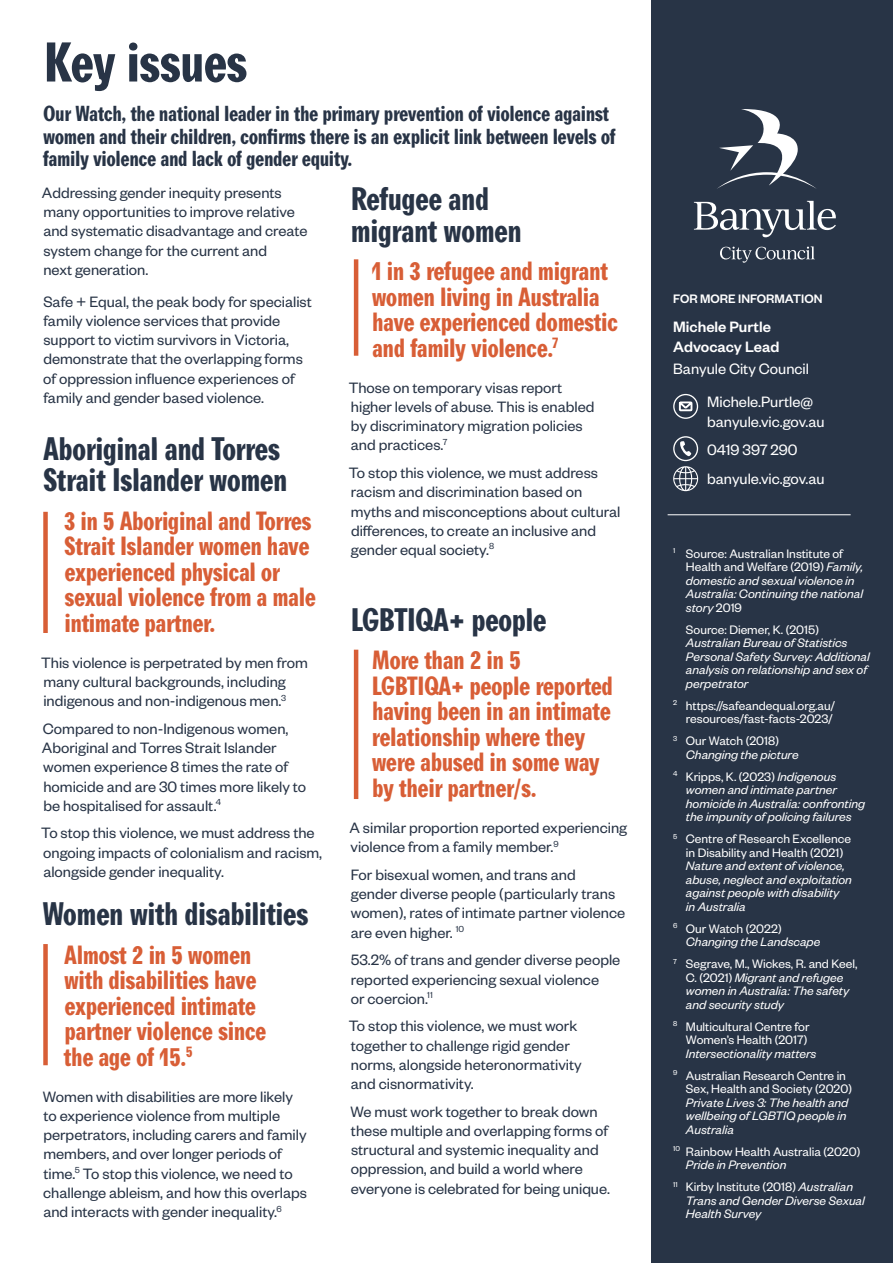
<style>
.page{position:relative;width:893px;height:1263px;background:#fff}
.page>*{position:absolute;margin:0;border:0;box-sizing:border-box;transform-origin:0 0}
.t1{font:54px "Agipo Bold Cond";letter-spacing:-.02em;color:#283446}
.t2{font:31.5px/31.5px "Agipo Bold Cond";letter-spacing:-.02em;color:#283446}
.t3{font:25.5px/25.5px "Agipo Bold Cond";letter-spacing:-.02em;color:#d85e36}
.t4{font:21px/22.5px "Agipo Bold Cond";letter-spacing:-.02em;color:#283446}
.t5{font:16.5px/19.2px "Founders Grotesk";color:#283446}
.t6{font:16.5px/19.8px "Founders Grotesk";color:#fff}
.t7{font:500 16.5px/19.8px "Founders Grotesk";color:#fff}
.t8{font:italic 13.5px/13.5px "Founders Grotesk";color:#fff}
.t9{font:13.5px/13.5px "Founders Grotesk";color:#fff}
.t10{font:500 13.5px "Founders Grotesk";color:#fff}
.s1{font-style:normal}
.s2{font-style:italic}
</style>
<div class="page">
<div style="left:651px;top:0;width:242px;height:1263px;background:#283446"></div>
<svg style="left:694px;top:201px;width:142px;height:36px"></svg>
<svg style="left:720px;top:246px;width:95px;height:17px"></svg>
<svg style="left:717px;top:109px;width:99px;height:80px"></svg>
<div style="left:673px;top:394px;width:25px;height:25px;border:1px solid #fff;border-radius:50%"></div>
<svg style="left:679px;top:402px;width:13px;height:9px"></svg>
<svg style="left:680px;top:441px;width:11px;height:15px"></svg>
<div style="left:673px;top:436px;width:25px;height:25px;border:1px solid #fff;border-radius:50%"></div>
<svg style="left:673px;top:466px;width:25px;height:25px"></svg>
<hr style="left:668px;top:514px;width:183px;height:1px;background:#fff">
<div style="left:43px;top:512px;width:5px;height:121px;background:#d85e36"></div>
<div style="left:43px;top:944px;width:5px;height:121px;background:#d85e36"></div>
<hr style="left:354px;top:650px;width:4px;height:149px;background:#d85e36">
<hr style="left:354px;top:259px;width:4px;height:97px;background:#d85e36">
<p class="t1" style="left:44px;top:20px;width:206px">Key issues</p>
<p class="t4" style="left:43px;top:101px;width:575px">Our Watch, the national leader in the primary prevention of violence against women and their children, confirms there is an explicit link between levels of family violence and lack of gender equity.</p>
<p class="t5" style="left:42px;top:182px;width:267px">Addressing gender inequity presents many opportunities to improve relative and systematic disadvantage and create system change for the current and<br>next generation.</p>
<p class="t5" style="left:43px;top:291px;width:270px">Safe + Equal, the peak body for specialist family violence services that provide support to victim survivors in Victoria, demonstrate that the overlapping forms of oppression influence experiences of family and gender based violence.</p>
<p class="t2" style="left:43px;top:430px;width:246px">Aboriginal and Torres<br>Strait Islander women</p>
<p class="t3" style="left:64px;top:506px;width:254px">3 in 5 Aboriginal and Torres<br>Strait Islander women have experienced physical or sexual violence from a male intimate partner.</p>
<p class="t5" style="left:41px;top:652px;width:268px">This violence is perpetrated by men from many cultural backgrounds, including indigenous and non-indigenous men.<sup>3</sup></p>
<p class="t5" style="left:42px;top:718px;width:266px">Compared to non-Indigenous women, Aboriginal and Torres Strait Islander women experience 8 times the rate of homicide and are 30 times more likely to be hospitalised for assault.<sup>4</sup></p>
<p class="t5" style="left:41px;top:823px;width:283px">To stop this violence, we must address the ongoing impacts of colonialism and racism, alongside gender inequality.</p>
<p class="t2" style="left:42px;top:896px;width:268px">Women with disabilities</p>
<p class="t3" style="left:64px;top:940px;width:204px">Almost 2 in 5 women with disabilities have experienced intimate partner violence since the age of 15.<sup>5</sup></p>
<p class="t5" style="left:43px;top:1086px;width:266px">Women with disabilities are more likely to experience violence from multiple perpetrators, including carers and family members, and over longer periods of time.<sup>5</sup> To stop this violence, we need to challenge ableism, and how this overlaps and interacts with gender inequality.<sup>6</sup></p>
<p class="t2" style="left:351px;top:181px;width:173px">Refugee and migrant women</p>
<p class="t3" style="left:371px;top:256px;width:248px">1 in 3 refugee and migrant women living in Australia have experienced domestic and family violence.<sup>7</sup></p>
<p class="t5" style="left:349px;top:377px;width:247px">Those on temporary visas report higher levels of abuse. This is enabled by discriminatory migration policies and practices.<sup>7</sup></p>
<p class="t5" style="left:349px;top:462px;width:273px">To stop this violence, we must address racism and discrimination based on myths and misconceptions about cultural differences, to create an inclusive and gender equal society.<sup>8</sup></p>
<p class="t2" style="left:351px;top:602px;width:197px">LGBTIQA+ people</p>
<p class="t3" style="left:372px;top:645px;width:243px">More than 2 in 5<br>LGBTIQA+ people reported having been in an intimate relationship where they were abused in some way by their partner/s.</p>
<p class="t5" style="left:350px;top:817px;width:279px">A similar proportion reported experiencing violence from a family member.<sup>9</sup></p>
<p class="t5" style="left:351px;top:864px;width:276px">For bisexual women, and trans and gender diverse people (particularly trans women), rates of intimate partner violence are even higher. <sup>10</sup></p>
<p class="t5" style="left:351px;top:950px;width:271px">53.2% of trans and gender diverse people reported experiencing sexual violence<br>or coercion.<sup>11</sup></p>
<p class="t5" style="left:349px;top:1016px;width:235px">To stop this violence, we must work together to challenge rigid gender norms, alongside heteronormativity and cisnormativity.</p>
<p class="t5" style="left:350px;top:1101px;width:261px">We must work together to break down these multiple and overlapping forms of structural and systemic inequality and oppression, and build a world where everyone is celebrated for being unique.</p>
<p class="t10" style="left:673px;top:291px;width:151px">FOR MORE INFORMATION</p>
<p class="t7" style="left:673px;top:316px;width:108px">Michele Purtle<br>Advocacy Lead</p>
<p class="t6" style="left:673px;top:358px;width:137px">Banyule City Council</p>
<p class="t6" style="left:707px;top:391px;width:119px">Michele.Purtle@ banyule.vic.gov.au</p>
<p class="t6" style="left:707px;top:439px;width:92px">0419 397 290</p>
<p class="t6" style="left:707px;top:468px;width:119px">banyule.vic.gov.au</p>
<p class="t8" style="left:686px;top:546px;width:179px;text-indent:-13px"><sup>1</sup> <span class="s1">Source: Australian Institute of<br>Health and Welfare (2019)</span> Family, domestic and sexual violence in<br>Australia: Continuing the national story <span class="s1">2019</span></p>
<p class="t8" style="left:686px;top:622px;width:185px"><span class="s1">Source: Diemer, K. (2015)<br></span>Australian Bureau of Statistics<br>Personal Safety Survey: Additional analysis on relationship and sex of perpetrator</p>
<p class="t9" style="left:673px;top:698px;width:164px;text-align:right"><sup>2</sup> https://safeandequal.org.au/ resources/fast-facts-2023/</p>
<p class="t8" style="left:686px;top:733px;width:114px;text-indent:-13px"><sup>3</sup> <span class="s1">Our Watch (2018)<br></span>Changing the picture</p>
<p class="t8" style="left:686px;top:769px;width:181px;text-indent:-13px"><sup>4</sup> <span class="s1">Kripps, K. (2023)</span> Indigenous women and intimate partner homicide in Australia: confronting the impunity of policing failures</p>
<p class="t8" style="left:686px;top:831px;width:168px;text-indent:-13px"><sup>5</sup> <span class="s1">Centre of Research Excellence in Disability and Health (2021)<br></span>Nature and extent of violence, abuse, neglect and exploitation against people with disability in Australia</p>
<p class="t8" style="left:686px;top:921px;width:136px;text-indent:-13px"><sup>6</sup> <span class="s1">Our Watch (2022)<br></span>Changing the Landscape</p>
<p class="t8" style="left:686px;top:956px;width:173px;text-indent:-13px"><sup>7</sup> <span class="s1">Segrave, M., Wickes, R. and Keel,<br>C. (2021)</span> Migrant and refugee women in Australia: The safety and security study</p>
<p class="t9" style="left:686px;top:1019px;width:132px;text-indent:-13px"><sup>8</sup> Multicultural Centre for<br>Women’s Health (2017)<br><span class="s2">Intersectionality matters</span></p>
<p class="t8" style="left:686px;top:1068px;width:168px;text-indent:-13px"><sup>9</sup> <span class="s1">Australian Research Centre in<br>Sex, Health and Society (2020)<br></span>Private Lives 3: The health and wellbeing of LGBTIQ people in<br>Australia</p>
<p class="t9" style="left:686px;top:1144px;width:176px;text-indent:-13px"><sup>10</sup> Rainbow Health Australia (2020)<br><span class="s2">Pride in Prevention</span></p>
<p class="t8" style="left:686px;top:1179px;width:180px;text-indent:-13px"><sup>11</sup> <span class="s1">Kirby Institute (2018)</span> Australian<br>Trans and Gender Diverse Sexual<br>Health Survey</p>
</div>
